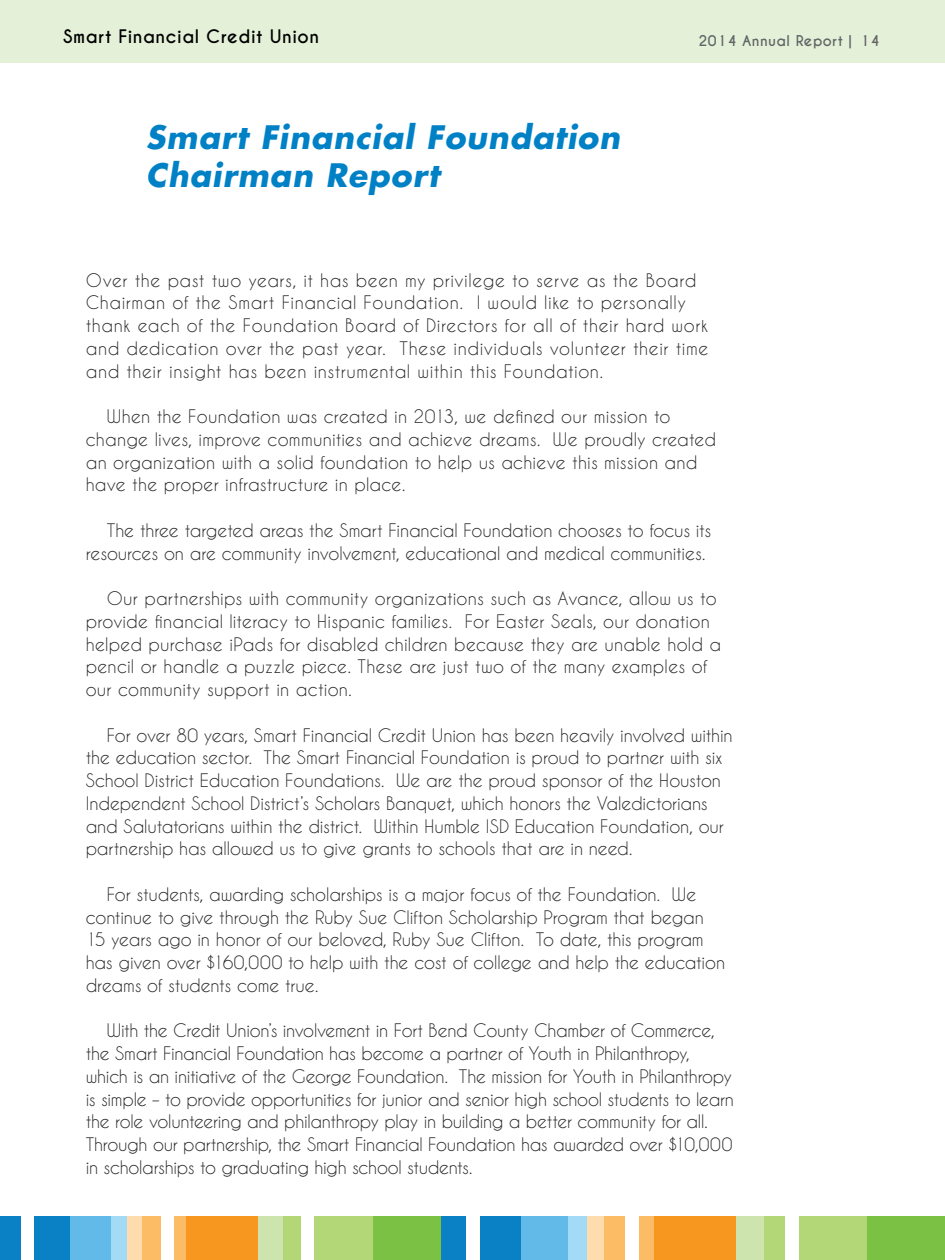
<style>
.page{position:relative;width:945px;height:1260px;background:#fff}
.page>*{position:absolute;margin:0;border:0;box-sizing:border-box;transform-origin:0 0}
.t1{font:italic 700 31.5px/38.5px "Futura Std";letter-spacing:.03em;color:#0081c6}
.t2{font:17.5px/22.8px "Caviar Dreams";letter-spacing:-.005em;color:#292829}
.t3{font:17.5px/22.8px "Caviar Dreams";letter-spacing:.03em;color:#292829}
.t4{font:700 17.5px "Caviar Dreams";letter-spacing:.03em;color:#000}
.t5{font:700 14px "Caviar Dreams";letter-spacing:.03em;color:#636466}
</style>
<div class="page">
<div style="left:0;top:0;width:945px;height:63px;background:#e4f1d8"></div>
<div style="left:866px;top:1217px;width:79px;height:43px;background:#7ac144"></div>
<div style="left:762px;top:1217px;width:105px;height:43px;background:#b3d676"></div>
<div style="left:736px;top:1217px;width:28px;height:43px;background:#cde4ae"></div>
<div style="left:441px;top:1217px;width:80px;height:43px;background:#0a81c5"></div>
<div style="left:521px;top:1217px;width:49px;height:43px;background:#62bae9"></div>
<div style="left:568px;top:1217px;width:21px;height:43px;background:#a3dbf7"></div>
<div style="left:654px;top:1217px;width:82px;height:43px;background:#f8971f"></div>
<div style="left:602px;top:1217px;width:52px;height:43px;background:#fcbb65"></div>
<div style="left:587px;top:1217px;width:16px;height:43px;background:#ffdcae"></div>
<div style="left:785px;top:1216px;width:14px;height:44px;background:#fff"></div>
<div style="left:625px;top:1216px;width:14px;height:44px;background:#fff"></div>
<div style="left:466px;top:1216px;width:14px;height:44px;background:#fff"></div>
<div style="left:372px;top:1217px;width:69px;height:43px;background:#7ac144"></div>
<div style="left:281px;top:1217px;width:92px;height:43px;background:#b3d676"></div>
<div style="left:258px;top:1217px;width:25px;height:43px;background:#cde4ae"></div>
<div style="left:0;top:1217px;width:70px;height:43px;background:#0a81c5"></div>
<div style="left:70px;top:1217px;width:43px;height:43px;background:#62bae9"></div>
<div style="left:111px;top:1217px;width:19px;height:43px;background:#a3dbf7"></div>
<div style="left:186px;top:1217px;width:72px;height:43px;background:#f8971f"></div>
<div style="left:141px;top:1217px;width:45px;height:43px;background:#fcbb65"></div>
<div style="left:128px;top:1217px;width:14px;height:43px;background:#ffdcae"></div>
<div style="left:301px;top:1216px;width:12px;height:44px;background:#fff"></div>
<div style="left:161px;top:1216px;width:13px;height:44px;background:#fff"></div>
<div style="left:22px;top:1216px;width:12px;height:44px;background:#fff"></div>
<p class="t4" style="left:63px;top:26px;width:257px">Smart Financial Credit Union</p>
<p class="t5" style="left:699px;top:32px;width:183px">2014 Annual Report | 14</p>
<h1 class="t1" style="left:146px;top:118px;width:475px">Smart Financial Foundation<br>Chairman Report</h1>
<p class="t3" style="left:86px;top:268px;width:624px">Over the past two years, it has been my privilege to serve as the Board Chairman of the Smart Financial Foundation. I would like to personally thank each of the Foundation Board of Directors for all of their hard work and dedication over the past year. These individuals volunteer their time and their insight has been instrumental within this Foundation.</p>
<p class="t2" style="left:86px;top:405px;width:632px;text-indent:21px">When the Foundation was created in 2013, we defined our mission to change lives, improve communities and achieve dreams. We proudly created an organization with a solid foundation to help us achieve this mission and have the proper infrastructure in place.</p>
<p class="t2" style="left:86px;top:519px;width:627px;text-indent:21px">The three targeted areas the Smart Financial Foundation chooses to focus its resources on are community involvement, educational and medical communities.</p>
<p class="t2" style="left:86px;top:587px;width:637px;text-indent:21px">Our partnerships with community organizations such as Avance, allow us to provide financial literacy to Hispanic families. For Easter Seals, our donation helped purchase iPads for disabled children because they are unable hold a pencil or handle a puzzle piece. These are just two of the many examples of our community support in action.</p>
<p class="t2" style="left:86px;top:723px;width:648px;text-indent:21px">For over 80 years, Smart Financial Credit Union has been heavily involved within the education sector. The Smart Financial Foundation is proud to partner with six School District Education Foundations. We are the proud sponsor of the Houston Independent School District’s Scholars Banquet, which honors the Valedictorians and Salutatorians within the district. Within Humble ISD Education Foundation, our partnership has allowed us to give grants to schools that are in need.</p>
<p class="t2" style="left:86px;top:883px;width:641px;text-indent:21px">For students, awarding scholarships is a major focus of the Foundation. We continue to give through the Ruby Sue Clifton Scholarship Program that began 15 years ago in honor of our beloved, Ruby Sue Clifton. To date, this program has given over $160,000 to help with the cost of college and help the education dreams of students come true.</p>
<p class="t2" style="left:86px;top:1019px;width:650px;text-indent:21px">With the Credit Union’s involvement in Fort Bend County Chamber of Commerce, the Smart Financial Foundation has become a partner of Youth in Philanthropy, which is an initiative of the George Foundation. The mission for Youth in Philanthropy is simple – to provide opportunities for junior and senior high school students to learn the role volunteering and philanthropy play in building a better community for all.<br>Through our partnership, the Smart Financial Foundation has awarded over $10,000 in scholarships to graduating high school students.</p>
</div>
